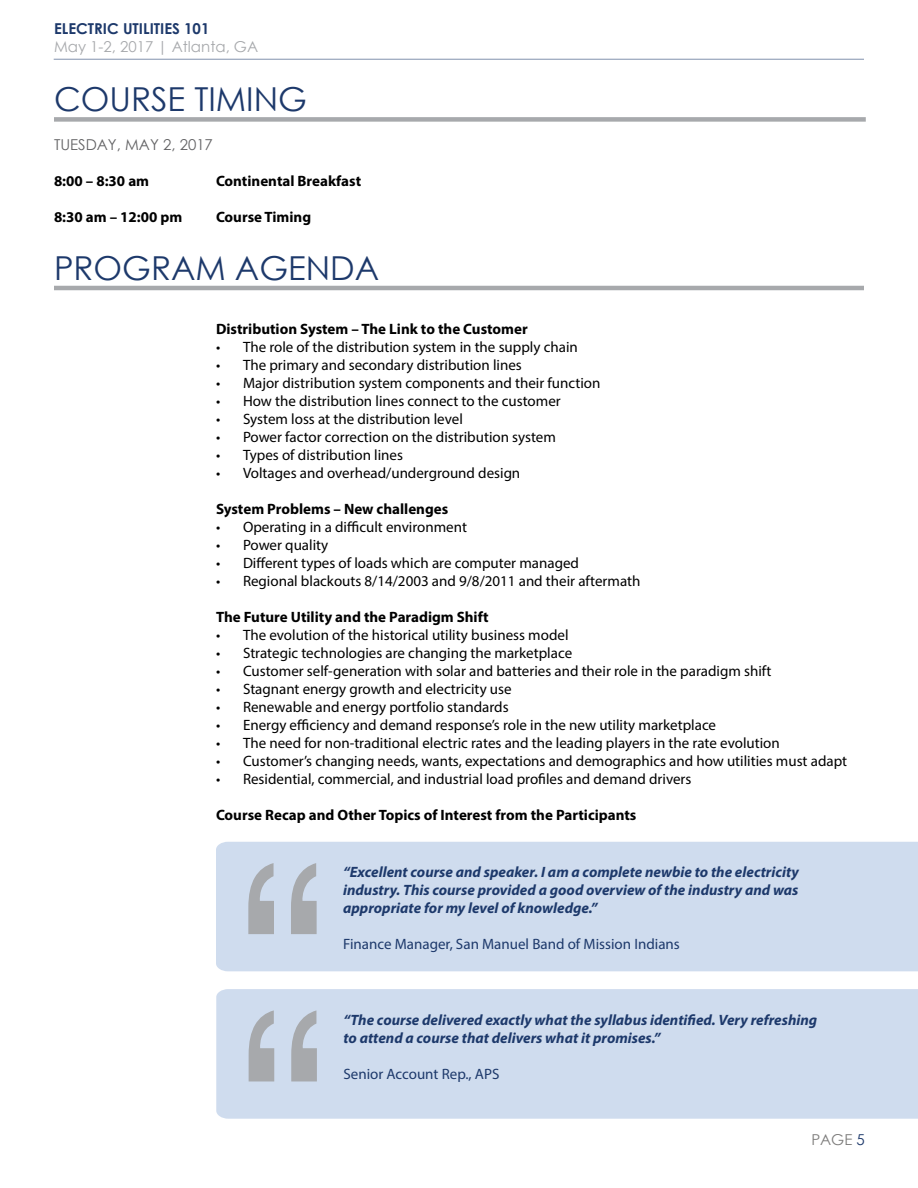
<style>
.page{position:relative;width:918px;height:1188px;background:#fff}
.page>*{position:absolute;margin:0;border:0;box-sizing:border-box;transform-origin:0 0}
.t1{font:33px "Century Gothic";color:#1d396b}
.t2{font:15px "Myriad Pro";color:#000}
.t3{font:italic 700 15px/18px "Myriad Pro";color:#1d396b;text-align:justify}
.t4{font:700 15px "Myriad Pro";color:#000}
.t5{font:15px "Myriad Pro";color:#1d396b}
.t6{font:15px "Century Gothic";color:#a7a9ac}
.t7{font:700 15px "Century Gothic";color:#1d396b}
.t8{font:15px "Century Gothic";color:#636365}
.t9{font:15px "Century Gothic";color:#7d7c7b}
.s1{color:#1d396b}
</style>
<div class="page">
<hr style="left:54px;top:59px;width:810px;height:1px;background:#1d396b">
<hr style="left:54px;top:286px;width:810px;height:4px;background:#a7a9ac">
<div style="left:54px;top:117px;width:812px;height:5px;background:#a7a9ac"></div>
<div style="left:216px;top:842px;width:702px;height:129px;background:#cfdcee"></div>
<svg style="left:248px;top:863px;width:69px;height:71px;background:#b9c0ca"></svg>
<div style="left:216px;top:989px;width:702px;height:130px;background:#cfdcee"></div>
<svg style="left:249px;top:1010px;width:68px;height:71px;background:#b9c0ca"></svg>
<p class="t7" style="left:54px;top:17px;width:157px">ELECTRIC UTILITIES 101</p>
<p class="t6" style="left:54px;top:36px;width:206px">May 1-2, 2017 | Atlanta, GA</p>
<h1 class="t1" style="left:54px;top:76px;width:254px">COURSE TIMING</h1>
<p class="t8" style="left:54px;top:134px;width:160px">TUESDAY, MAY 2, 2017</p>
<p class="t4" style="left:54px;top:171px;width:97px">8:00 – 8:30 am</p>
<p class="t4" style="left:216px;top:171px;width:147px">Continental Breakfast</p>
<p class="t4" style="left:54px;top:207px;width:130px">8:30 am – 12:00 pm</p>
<p class="t4" style="left:216px;top:207px;width:97px">Course Timing</p>
<h1 class="t1" style="left:54px;top:245px;width:327px">PROGRAM AGENDA</h1>
<p class="t4" style="left:216px;top:319px;width:313px">Distribution System – The Link to the Customer</p>
<p class="t2" style="left:216px;top:337px;width:363px">• The role of the distribution system in the supply chain</p>
<p class="t2" style="left:216px;top:355px;width:307px">• The primary and secondary distribution lines</p>
<p class="t2" style="left:216px;top:373px;width:386px">• Major distribution system components and their function</p>
<p class="t2" style="left:216px;top:391px;width:346px">• How the distribution lines connect to the customer</p>
<p class="t2" style="left:216px;top:409px;width:248px">• System loss at the distribution level</p>
<p class="t2" style="left:216px;top:427px;width:342px">• Power factor correction on the distribution system</p>
<p class="t2" style="left:216px;top:445px;width:189px">• Types of distribution lines</p>
<p class="t2" style="left:216px;top:463px;width:306px">• Voltages and overhead/underground design</p>
<p class="t4" style="left:216px;top:499px;width:234px">System Problems – New challenges</p>
<p class="t2" style="left:216px;top:517px;width:252px">• Operating in a difficult environment</p>
<p class="t2" style="left:216px;top:535px;width:114px">• Power quality</p>
<p class="t2" style="left:216px;top:553px;width:365px">• Different types of loads which are computer managed</p>
<p class="t2" style="left:216px;top:571px;width:426px">• Regional blackouts 8/14/2003 and 9/8/2011 and their aftermath</p>
<p class="t4" style="left:216px;top:607px;width:274px">The Future Utility and the Paradigm Shift</p>
<p class="t2" style="left:216px;top:625px;width:354px">• The evolution of the historical utility business model</p>
<p class="t2" style="left:216px;top:643px;width:358px">• Strategic technologies are changing the marketplace</p>
<p class="t2" style="left:216px;top:661px;width:557px">• Customer self-generation with solar and batteries and their role in the paradigm shift</p>
<p class="t2" style="left:216px;top:679px;width:297px">• Stagnant energy growth and electricity use</p>
<p class="t2" style="left:216px;top:697px;width:294px">• Renewable and energy portfolio standards</p>
<p class="t2" style="left:216px;top:715px;width:502px">• Energy efficiency and demand response’s role in the new utility marketplace</p>
<p class="t2" style="left:216px;top:733px;width:565px">• The need for non-traditional electric rates and the leading players in the rate evolution</p>
<p class="t2" style="left:216px;top:751px;width:633px">• Customer’s changing needs, wants, expectations and demographics and how utilities must adapt</p>
<p class="t2" style="left:216px;top:769px;width:477px">• Residential, commercial, and industrial load profiles and demand drivers</p>
<p class="t4" style="left:216px;top:805px;width:422px">Course Recap and Other Topics of Interest from the Participants</p>
<p class="t3" style="left:343px;top:863px;width:457px">“Excellent course and speaker. I am a complete newbie to the electricity industry. This course provided a good overview of the industry and was appropriate for my level of knowledge.”</p>
<p class="t5" style="left:343px;top:935px;width:338px">Finance Manager, San Manuel Band of Mission Indians</p>
<p class="t3" style="left:343px;top:1010px;width:475px">“The course delivered exactly what the syllabus identified. Very refreshing to attend a course that delivers what it promises.”</p>
<p class="t5" style="left:343px;top:1064px;width:158px">Senior Account Rep., APS</p>
<p class="t9" style="left:811px;top:1129px;width:55px">PAGE <span class="s1">5</span></p>
</div>
